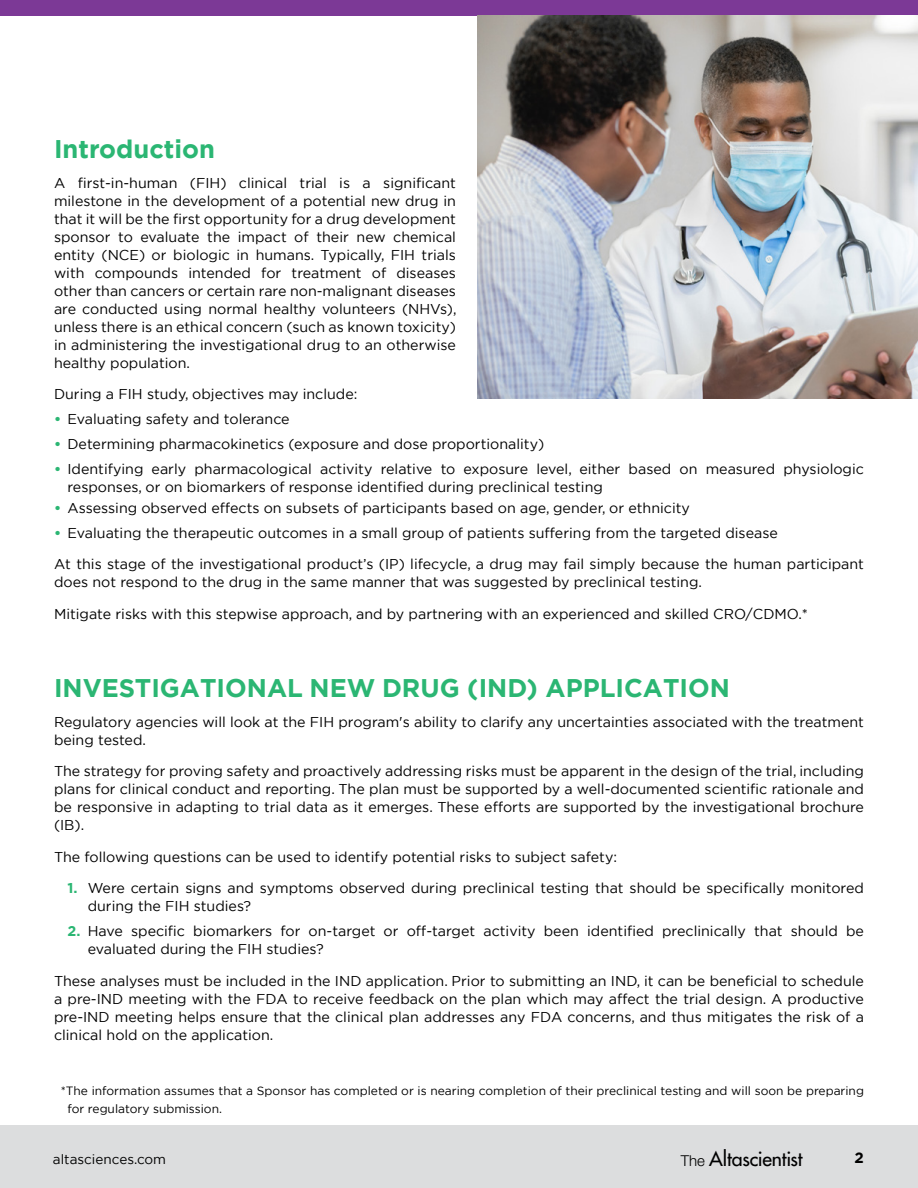
<style>
.page{position:relative;width:918px;height:1188px;background:#fff}
.page>*{position:absolute;margin:0;border:0;box-sizing:border-box;transform-origin:0 0}
.Subtitle{font:700 25.5px "Gotham";color:#2bb673}
.t1{font:500 19.5px "Futura Std";letter-spacing:-.01em;color:#000}
.t2{font:700 15px "Gotham";color:#000}
.Body{font:14.25px/18px "Gotham";color:#000;text-align:justify}
.Bullet{font:14.25px/18px "Gotham";color:#000}
.Bullet_number{font:14.25px/18px "Gotham";color:#000}
.t3{font:13.5px "Gotham";color:#000}
.Body-2{font:12px/18px "Gotham";color:#000}
.s1{font-weight:700;color:#2bb673}
.s2{font-family:"Helvetica Neue LT Std";font-weight:300;font-size:15px}
</style>
<div class="page">
<div style="left:0;top:1125px;width:918px;height:63px;background:#dcddde"></div>
<div style="left:0;top:0;width:918px;height:15px;background:#7c3996"></div>
<img style="left:477px;top:15px;width:441px;height:384px">
<h2 class="Subtitle" style="left:54px;top:132px;width:163px">Introduction</h2>
<p class="Body" style="left:54px;top:173px;width:404px">A first-in-human (FIH) clinical trial is a significant milestone in the development of a potential new drug in that it will be the first opportunity for a drug development sponsor to evaluate the impact of their new chemical entity (NCE) or biologic in humans. Typically, FIH trials with compounds intended for treatment of diseases other than cancers or certain rare non-malignant diseases are conducted using normal healthy volunteers (NHVs), unless there is an ethical concern (such as known toxicity) in administering the investigational drug to an otherwise healthy population.</p>
<p class="Body" style="left:54px;top:385px;width:305px">During a FIH study, objectives may include:</p>
<p class="Bullet" style="left:54px;top:410px;width:237px"><span class="s1">•</span> Evaluating safety and tolerance</p>
<p class="Bullet" style="left:54px;top:434px;width:492px"><span class="s1">•</span> Determining pharmacokinetics (exposure and dose proportionality)</p>
<p class="Bullet" style="left:68px;top:459px;width:798px;text-indent:-14px"><span class="s1">•</span> Identifying early pharmacological activity relative to exposure level, either based on measured physiologic responses, or on biomarkers of response identified during preclinical testing</p>
<p class="Bullet" style="left:54px;top:498px;width:637px"><span class="s1">•</span> Assessing observed effects on subsets of participants based on age, gender, or ethnicity</p>
<p class="Bullet" style="left:54px;top:523px;width:725px"><span class="s1">•</span> Evaluating the therapeutic outcomes in a small group of patients suffering from the targeted disease</p>
<p class="Body" style="left:54px;top:555px;width:812px">At this stage of the investigational product’s (IP) lifecycle, a drug may fail simply because the human participant does not respond to the drug in the same manner that was suggested by preclinical testing.</p>
<p class="Body" style="left:54px;top:604px;width:756px">Mitigate risks with this stepwise approach, and by partnering with an experienced and skilled CRO/CDMO.*</p>
<h2 class="Subtitle" style="left:54px;top:671px;width:678px">INVESTIGATIONAL NEW DRUG (IND) APPLICATION</h2>
<p class="Body" style="left:54px;top:713px;width:812px">Regulatory agencies will look at the FIH program's ability to clarify any uncertainties associated with the treatment being tested.</p>
<p class="Body" style="left:54px;top:762px;width:812px">The strategy for proving safety and proactively addressing risks must be apparent in the design of the trial, including plans for clinical conduct and reporting. The plan must be supported by a well-documented scientific rationale and be responsive in adapting to trial data as it emerges. These efforts are supported by the investigational brochure (IB).</p>
<p class="Body" style="left:54px;top:848px;width:565px">The following questions can be used to identify potential risks to subject safety:</p>
<p class="Bullet_number" style="left:88px;top:879px;width:778px;text-indent:-20px"><span class="s1">1.</span> Were certain signs and symptoms observed during preclinical testing that should be specifically monitored during the FIH studies?</p>
<p class="Bullet_number" style="left:88px;top:922px;width:778px;text-indent:-20px"><span class="s1">2.</span> Have specific biomarkers for on-target or off-target activity been identified preclinically that should be evaluated during the FIH studies?</p>
<p class="Body" style="left:54px;top:971px;width:812px">These analyses must be included in the IND application. Prior to submitting an IND, it can be beneficial to schedule a pre-IND meeting with the FDA to receive feedback on the plan which may affect the trial design. A productive pre-IND meeting helps ensure that the clinical plan addresses any FDA concerns, and thus mitigates the risk of a clinical hold on the application.</p>
<p class="Body-2" style="left:68px;top:1081px;width:798px;text-indent:-7px">*The information assumes that a Sponsor has completed or is nearing completion of their preclinical testing and will soon be preparing for regulatory submission.</p>
<p class="t3" style="left:53px;top:1151px;width:115px">altasciences.com</p>
<p class="t1" style="left:681px;top:1147px;width:123px"><span class="s2">The</span> Altascientist</p>
<p class="t2" style="left:854px;top:1147px;width:11px">2</p>
</div>
